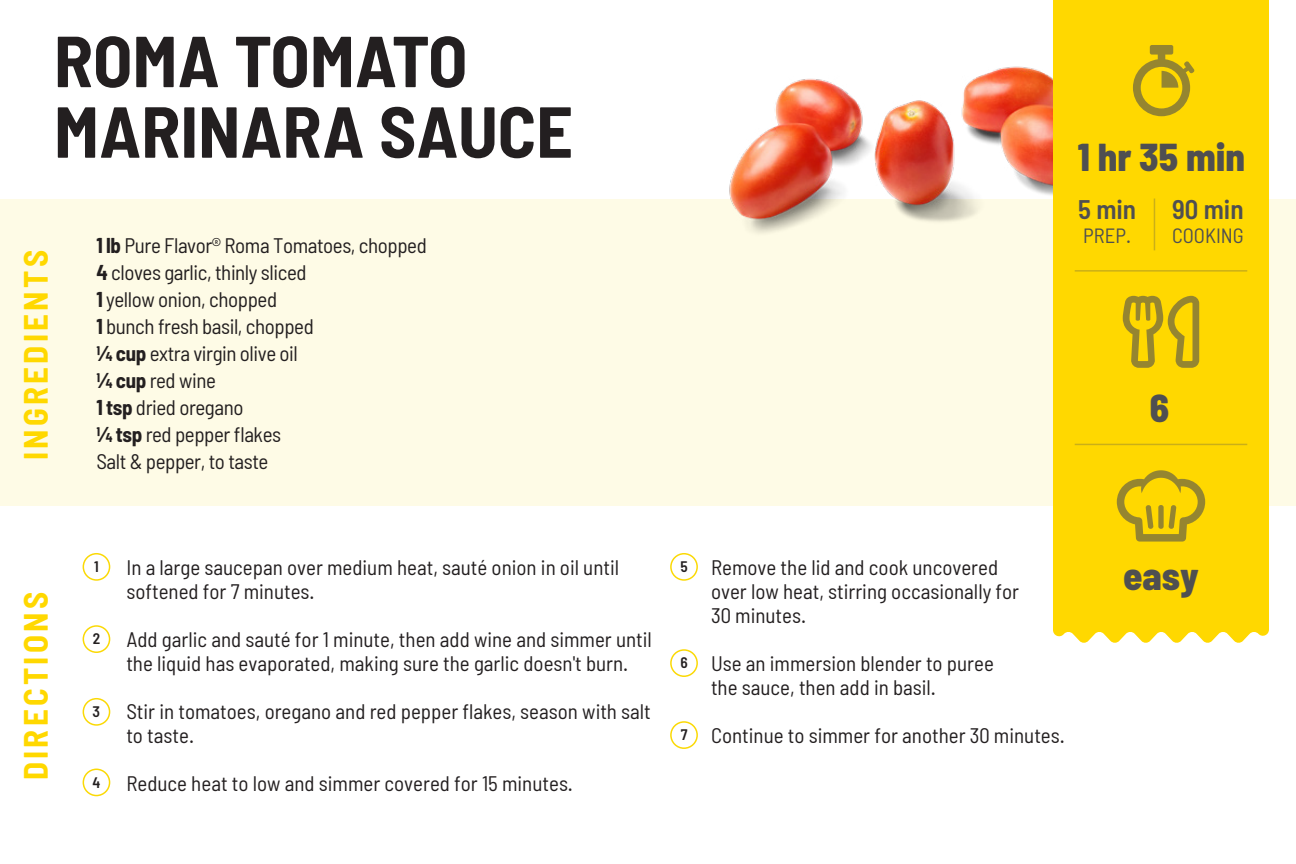
<style>
.page{position:relative;width:1296px;height:864px;background:#fff}
.page>*{position:absolute;margin:0;border:0;box-sizing:border-box;transform-origin:0 0}
.t1{font:700 semi-condensed 72px/70.5px "Barlow";color:#231f20}
.t2{font:800 semi-condensed 39px "Barlow";color:#4f4f51}
.t3{font:700 semi-condensed 33px "Barlow";letter-spacing:.1em;color:#ffd800}
.t4{font:600 semi-condensed 27px "Barlow";color:#4f4f51}
.t5{font:semi-condensed 21px/24px "Barlow";color:#231f20}
.t6{font:semi-condensed 21px/27px "Barlow";letter-spacing:-.02em;color:#231f20}
.t7{font:semi-condensed 20.7px "Barlow";color:#4f4f51}
.t8{font:600 semi-condensed 15.3px "Barlow";color:#231f20}
.s1{font-weight:700}
</style>
<div class="page">
<div style="left:0;top:200px;width:1296px;height:306px;background:#fefbe6"></div>
<img style="left:711px;top:66px;width:342px;height:167px">
<div style="left:1053px;top:0;width:216px;height:643px;background:#ffd800"></div>
<svg style="left:1123px;top:296px;width:76px;height:72px;background:#cfb315"></svg>
<svg style="left:1117px;top:470px;width:88px;height:72px;background:#dbbc0f"></svg>
<div style="left:1158px;top:505px;width:6px;height:24px;background:#958530;border-radius:2px"></div>
<svg style="left:1133px;top:45px;width:61px;height:71px;background:#d3b613"></svg>
<hr style="left:1075px;top:270px;width:172px;height:2px;background:#4f4f51">
<hr style="left:1075px;top:444px;width:172px;height:1px;background:#4f4f51">
<hr style="left:1154px;top:199px;width:1px;height:51px;background:#4f4f51">
<div style="left:83px;top:553px;width:27px;height:28px;border:2px solid #fbd905;border-radius:50%"></div>
<div style="left:83px;top:625px;width:27px;height:28px;border:2px solid #fbd905;border-radius:50%"></div>
<div style="left:83px;top:698px;width:27px;height:28px;border:2px solid #fbd905;border-radius:50%"></div>
<div style="left:83px;top:769px;width:27px;height:27px;border:2px solid #fbd905;border-radius:50%"></div>
<div style="left:670px;top:553px;width:28px;height:28px;border:2px solid #fbd905;border-radius:50%"></div>
<div style="left:670px;top:649px;width:28px;height:28px;border:2px solid #fbd905;border-radius:50%"></div>
<div style="left:670px;top:721px;width:28px;height:28px;border:2px solid #fbd905;border-radius:50%"></div>
<h1 class="t1" style="left:54px;top:24px;width:521px">ROMA TOMATO<br>MARINARA SAUCE</h1>
<h3 class="t3" style="left:15px;top:460px;width:211px;rotate:-90deg">INGREDIENTS</h3>
<p class="t6" style="left:96px;top:231px;width:332px"><span class="s1">1 lb</span> Pure Flavor® Roma Tomatoes, chopped<br><span class="s1">4</span> cloves garlic, thinly sliced<br><span class="s1">1</span> yellow onion, chopped<br><span class="s1">1</span> bunch fresh basil, chopped<br><span class="s1">¼ cup</span> extra virgin olive oil<br><span class="s1">¼ cup</span> red wine<br><span class="s1">1 tsp</span> dried oregano<br><span class="s1">¼ tsp</span> red pepper flakes<br>Salt &amp; pepper, to taste</p>
<h2 class="t2" style="left:1078px;top:133px;width:169px">1 hr 35 min</h2>
<p class="t4" style="left:1078px;top:192px;width:60px">5 min</p>
<p class="t7" style="left:1083px;top:223px;width:49px">PREP.</p>
<p class="t4" style="left:1172px;top:192px;width:73px">90 min</p>
<p class="t7" style="left:1172px;top:223px;width:73px">COOKING</p>
<h2 class="t2" style="left:1150px;top:383px;width:21px">6</h2>
<h3 class="t3" style="left:15px;top:780px;width:190px;rotate:-90deg">DIRECTIONS</h3>
<p class="t8" style="left:94px;top:557px;width:6px">1</p>
<p class="t8" style="left:93px;top:629px;width:9px">2</p>
<p class="t8" style="left:93px;top:702px;width:9px">3</p>
<p class="t8" style="left:92px;top:773px;width:9px">4</p>
<p class="t5" style="left:126px;top:554px;width:494px">In a large saucepan over medium heat, sauté onion in oil until softened for 7 minutes.</p>
<p class="t5" style="left:126px;top:626px;width:527px">Add garlic and sauté for 1 minute, then add wine and simmer until the liquid has evaporated, making sure the garlic doesn't burn.</p>
<p class="t5" style="left:126px;top:698px;width:526px">Stir in tomatoes, oregano and red pepper flakes, season with salt to taste.</p>
<p class="t5" style="left:126px;top:770px;width:448px">Reduce heat to low and simmer covered for 15 minutes.</p>
<p class="t8" style="left:680px;top:557px;width:9px">5</p>
<p class="t8" style="left:680px;top:653px;width:9px">6</p>
<p class="t8" style="left:681px;top:725px;width:8px">7</p>
<p class="t5" style="left:711px;top:554px;width:310px">Remove the lid and cook uncovered over low heat, stirring occasionally for<br>30 minutes.</p>
<p class="t5" style="left:711px;top:650px;width:284px">Use an immersion blender to puree the sauce, then add in basil.</p>
<p class="t5" style="left:711px;top:722px;width:355px">Continue to simmer for another 30 minutes.</p>
<h2 class="t2" style="left:1123px;top:552px;width:77px">easy</h2>
</div>
